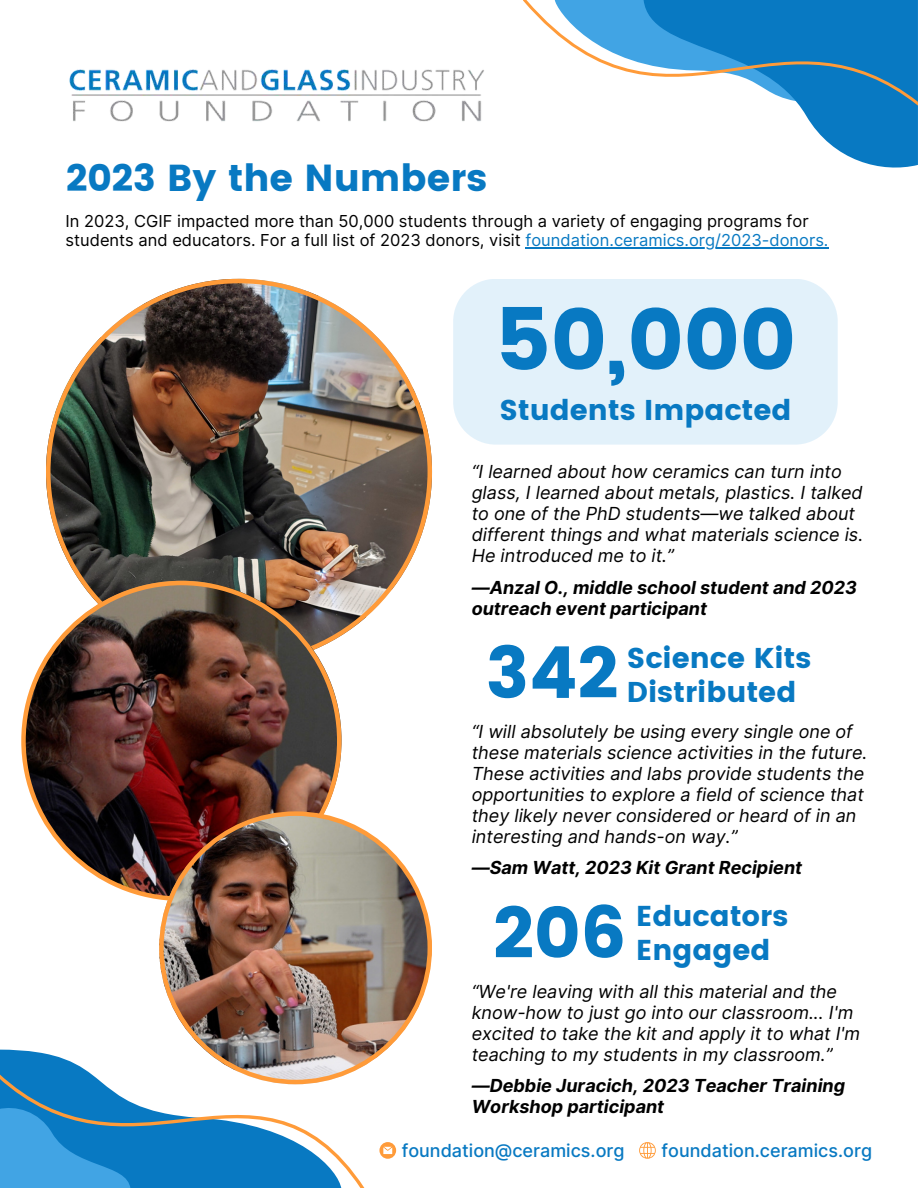
<style>
.page{position:relative;width:918px;height:1188px;background:#fff}
.page>*{position:absolute;margin:0;border:0;box-sizing:border-box;transform-origin:0 0}
.t1{font:86.1px "Poppins";color:#0879c2}
.t2{font:71.55px "Poppins";color:#0879c2}
.t3{font:37.5px "Poppins";color:#0879c2}
.t4{font:28.65px/33.9px "Poppins";color:#0879c2}
.t5{font:italic 18px/21px "Inter";color:#000}
.t6{font:italic 700 18px/21px "Inter";color:#000}
.t7{font:500 18px "Inter";color:#0879c2}
.t8{font:16.5px/19.2px "Inter";color:#000}
.s1{color:#0879c2}
</style>
<div class="page">
<img style="left:69px;top:69px;width:415px;height:53px">
<img style="left:46px;top:279px;width:386px;height:356px">
<img style="left:21px;top:581px;width:321px;height:319px">
<img style="left:159px;top:811px;width:273px;height:262px">
<svg style="left:802px;top:110px;width:115px;height:58px;fill:#0879c2"></svg>
<svg style="left:523px;top:0;width:394px;height:110px"></svg>
<svg style="left:0;top:1050px;width:341px;height:23px"></svg>
<svg style="left:0;top:1073px;width:365px;height:115px"></svg>
<div style="left:453px;top:279px;width:385px;height:166px;background:#e2f1fa"></div>
<hr style="left:526px;top:247px;width:303px;height:2px;background:#0879c2">
<svg style="left:379px;top:1142px;width:17px;height:17px"></svg>
<svg style="left:639px;top:1142px;width:17px;height:17px"></svg>
<h3 class="t3" style="left:66px;top:157px;width:423px">2023 By the Numbers</h3>
<p class="t8" style="left:66px;top:212px;width:764px">In 2023, CGIF impacted more than 50,000 students through a variety of engaging programs for students and educators. For a full list of 2023 donors, visit <span class="s1">foundation.ceramics.org/2023-donors.</span></p>
<h1 class="t1" style="left:495px;top:290px;width:303px">50,000</h1>
<h3 class="t4" style="left:499px;top:393px;width:294px">Students Impacted</h3>
<p class="t5" style="left:472px;top:461px;width:393px">“I learned about how ceramics can turn into glass, I learned about metals, plastics. I talked to one of the PhD students—we talked about different things and what materials science is.<br>He introduced me to it.”</p>
<p class="t6" style="left:472px;top:577px;width:387px">—Anzal O., middle school student and 2023 outreach event participant</p>
<h2 class="t2" style="left:486px;top:631px;width:134px">342</h2>
<h3 class="t4" style="left:627px;top:641px;width:186px">Science Kits<br>Distributed</h3>
<p class="t5" style="left:472px;top:721px;width:397px">“I will absolutely be using every single one of these materials science activities in the future.<br>These activities and labs provide students the opportunities to explore a field of science that they likely never considered or heard of in an interesting and hands-on way.”</p>
<p class="t6" style="left:472px;top:858px;width:332px">—Sam Watt, 2023 Kit Grant Recipient</p>
<h2 class="t2" style="left:493px;top:891px;width:135px">206</h2>
<h3 class="t4" style="left:636px;top:900px;width:154px">Educators<br>Engaged</h3>
<p class="t5" style="left:472px;top:981px;width:390px">“We're leaving with all this material and the know-how to just go into our classroom... I'm excited to take the kit and apply it to what I'm teaching to my students in my classroom.”</p>
<p class="t6" style="left:472px;top:1076px;width:375px">—Debbie Juracich, 2023 Teacher Training<br>Workshop participant</p>
<p class="t7" style="left:402px;top:1137px;width:224px">foundation@ceramics.org</p>
<p class="t7" style="left:662px;top:1137px;width:212px">foundation.ceramics.org</p>
</div>
